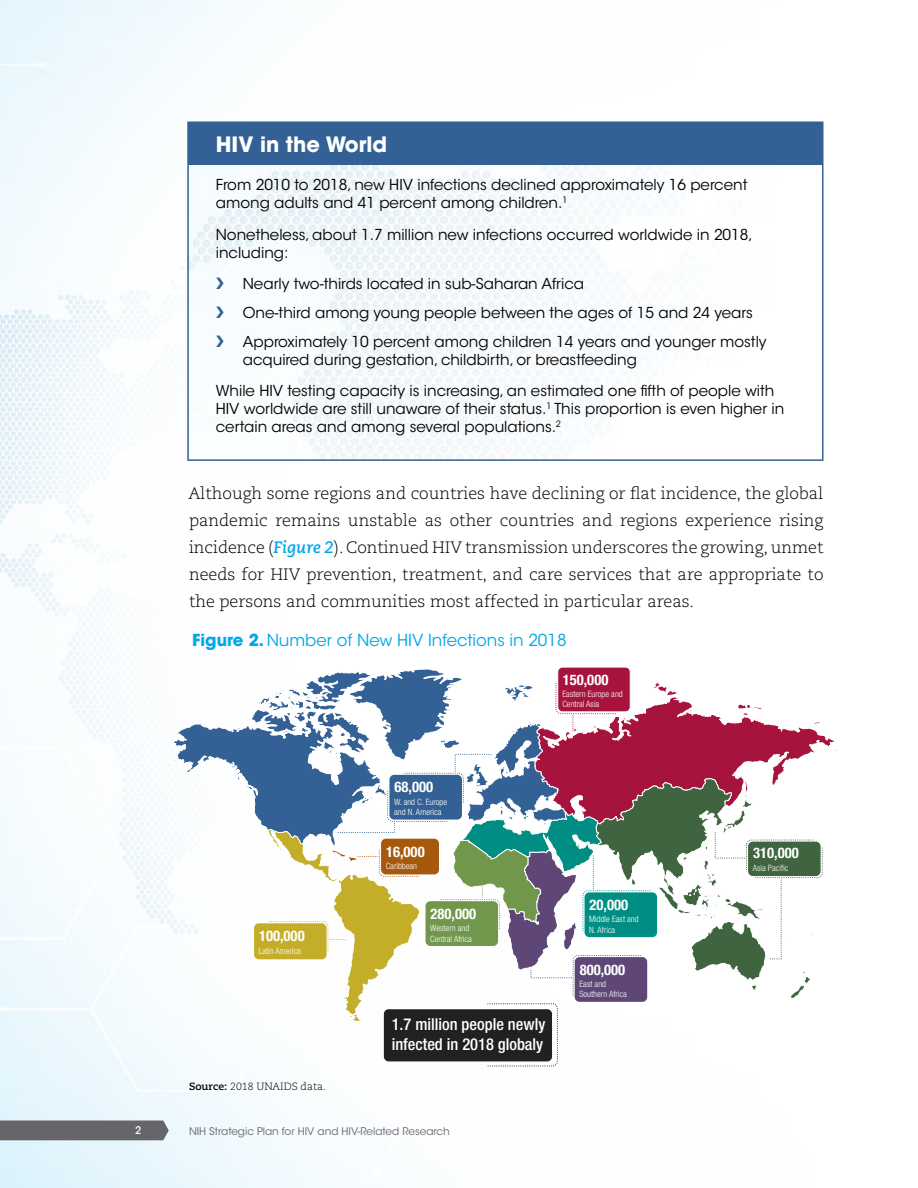
<style>
.page{position:relative;width:918px;height:1188px;background:#fff}
.page>*{position:absolute;margin:0;border:0;box-sizing:border-box;transform-origin:0 0}
.t1{font:700 21px "ITC Avant Garde Std";color:#fff}
.t2{font:300 16.5px/27px "Caecilia LT Std";color:#000;text-align:justify}
.t3{font:500 condensed 16.5px/19.8px "Helvetica Neue LT Std";color:#fff}
.BODY{font:16.5px "ITC Avant Garde Std";color:#00a8e7}
.Box_Body{font:15px/18px "ITC Avant Garde Std";color:#000}
.t4{font:700 condensed 14.55px "Helvetica Neue LT Std";color:#fff}
.t5{font:10.5px "ITC Avant Garde Std";color:#65656a}
.BODY-2{font:300 10.5px "Caecilia LT Std";color:#000}
.t6{font:500 10.5px "ITC Avant Garde Std";color:#fff}
.t7{font:300 condensed 8.7px/10.5px "Helvetica Neue LT Std";color:#fff}
.s1{color:#336195}
.s2{font-weight:700;font-style:italic;color:#00a8e7}
.s3{font-weight:700}
</style>
<div class="page">
<img style="left:0;top:0;width:824px;height:1188px">
<div style="left:0;top:1121px;width:169px;height:19px;background:#65656a"></div>
<img style="left:190px;top:164px;width:631px;height:294px">
<div style="left:189px;top:123px;width:634px;height:41px;background:#336195"></div>
<div style="left:187px;top:122px;width:637px;height:339px;border:2px solid #336195"></div>
<div style="left:558px;top:667px;width:72px;height:45px;border:1px solid #fff;border-radius:5px"></div>
<svg style="left:172px;top:669px;width:664px;height:398px"></svg>
<div style="left:384px;top:1009px;width:168px;height:52px;background:#232020;border-radius:5px"></div>
<h3 class="t1" style="left:216px;top:131px;width:173px">HIV in the World</h3>
<p class="Box_Body" style="left:216px;top:176px;width:533px">From 2010 to 2018, new HIV infections declined approximately 16 percent among adults and 41 percent among children.<sup>1</sup></p>
<p class="Box_Body" style="left:216px;top:226px;width:539px">Nonetheless, about 1.7 million new infections occurred worldwide in 2018, including:</p>
<p class="Box_Body" style="left:216px;top:275px;width:370px"><span class="s1">❯</span> Nearly two-thirds located in sub-Saharan Africa</p>
<p class="Box_Body" style="left:216px;top:304px;width:539px"><span class="s1">❯</span> One-third among young people between the ages of 15 and 24 years</p>
<p class="Box_Body" style="left:243px;top:333px;width:525px;text-indent:-27px"><span class="s1">❯</span> Approximately 10 percent among children 14 years and younger mostly acquired during gestation, childbirth, or breastfeeding</p>
<p class="Box_Body" style="left:216px;top:382px;width:570px">While HIV testing capacity is increasing, an estimated one fifth of people with<br>HIV worldwide are still unaware of their status.<sup>1</sup> This proportion is even higher in certain areas and among several populations.<sup>2</sup></p>
<p class="t2" style="left:188px;top:480px;width:637px">Although some regions and countries have declining or flat incidence, the global pandemic remains unstable as other countries and regions experience rising incidence (<span class="s2">Figure 2</span>). Continued HIV transmission underscores the growing, unmet needs for HIV prevention, treatment, and care services that are appropriate to the persons and communities most affected in particular areas.</p>
<p class="BODY" style="left:192px;top:630px;width:376px"><span class="s3">Figure 2.</span> Number of New HIV Infections in 2018</p>
<p class="t4" style="left:563px;top:671px;width:47px">150,000</p>
<p class="t7" style="left:562px;top:689px;width:62px">Eastern Europe and<br>Central Asia</p>
<p class="t4" style="left:394px;top:778px;width:40px">68,000</p>
<p class="t7" style="left:394px;top:796px;width:55px">W. and C. Europe and N. America</p>
<p class="t4" style="left:386px;top:843px;width:40px">16,000</p>
<p class="t4" style="left:259px;top:927px;width:47px">100,000</p>
<p class="t7" style="left:259px;top:946px;width:44px">Latin America</p>
<p class="BODY-2" style="left:189px;top:1081px;width:139px"><span class="s3">Source:</span> 2018 UNAIDS data.</p>
<p class="t7" style="left:386px;top:861px;width:33px">Caribbean</p>
<p class="t4" style="left:431px;top:905px;width:47px">280,000</p>
<p class="t7" style="left:430px;top:923px;width:43px">Western and<br>Central Africa</p>
<p class="t3" style="left:392px;top:1014px;width:155px">1.7 million people newly infected in 2018 globaly</p>
<p class="t6" style="left:135px;top:1124px;width:8px">2</p>
<p class="t5" style="left:189px;top:1124px;width:262px">NIH Strategic Plan for HIV and HIV-Related Research</p>
<p class="t4" style="left:590px;top:896px;width:40px">20,000</p>
<p class="t7" style="left:589px;top:914px;width:51px">Middle East and<br>N. Africa</p>
<p class="t4" style="left:580px;top:961px;width:47px">800,000</p>
<p class="t7" style="left:579px;top:979px;width:49px">East and<br>Southern Africa</p>
<p class="t4" style="left:753px;top:844px;width:47px">310,000</p>
<p class="t7" style="left:753px;top:862px;width:37px">Asia Pacific</p>
</div>
